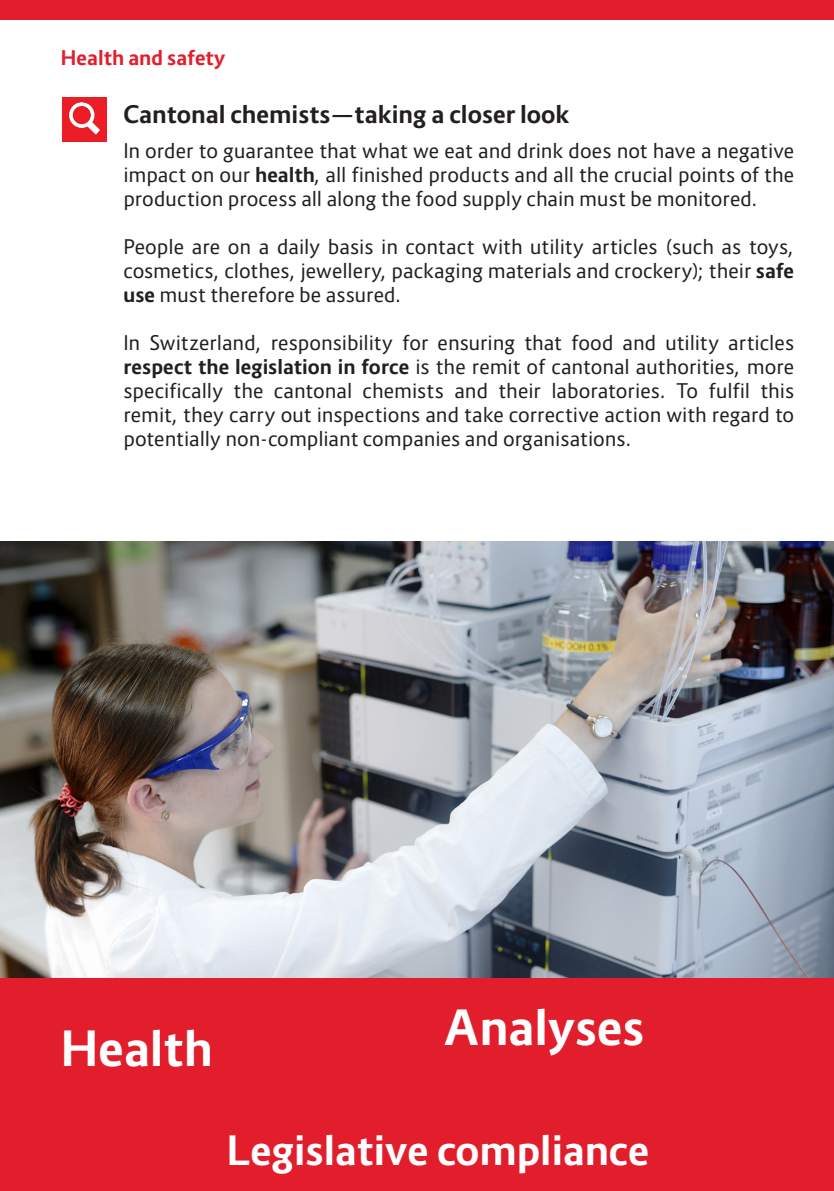
<style>
.page{position:relative;width:834px;height:1191px;background:#fff}
.page>*{position:absolute;margin:0;border:0;box-sizing:border-box;transform-origin:0 0}
.t1{font:700 48px "Route 159";color:#fff}
.t2{font:700 40px "Route 159";color:#fff}
.t3{font:700 24px "Route 159";color:#231f20}
.t4{font:20px/24px "Route 159";color:#231f20;text-align:justify}
.t5{font:700 20px "Route 159";color:#e21e2d}
.s1{font-weight:700}
</style>
<div class="page">
<img style="left:0;top:541px;width:833px;height:437px">
<div style="left:0;top:978px;width:833px;height:213px;background:#e21e2d"></div>
<div style="left:0;top:0;width:833px;height:20px;background:#e21e2d"></div>
<img style="left:62px;top:97px;width:45px;height:45px">
<img style="left:64px;top:97px;width:43px;height:42px">
<p class="t5" style="left:61px;top:45px;width:166px">Health and safety</p>
<p class="t3" style="left:123px;top:99px;width:447px">Cantonal chemists—taking a closer look</p>
<p class="t4" style="left:123px;top:139px;width:672px">In order to guarantee that what we eat and drink does not have a negative impact on our <span class="s1">health</span>, all finished products and all the crucial points of the production process all along the food supply chain must be monitored.</p>
<p class="t4" style="left:123px;top:235px;width:672px">People are on a daily basis in contact with utility articles (such as toys, cosmetics, clothes, jewellery, packaging materials and crockery); their <span class="s1">safe use</span> must therefore be assured.</p>
<p class="t4" style="left:123px;top:331px;width:672px">In Switzerland, responsibility for ensuring that food and utility articles <span class="s1">respect the legislation in force</span> is the remit of cantonal authorities, more specifically the cantonal chemists and their laboratories. To fulfil this remit, they carry out inspections and take corrective action with regard to potentially non-compliant companies and organisations.</p>
<h1 class="t1" style="left:61px;top:1018px;width:153px">Health</h1>
<h1 class="t1" style="left:444px;top:997px;width:202px">Analyses</h1>
<h2 class="t2" style="left:227px;top:1125px;width:424px">Legislative compliance</h2>
</div>
